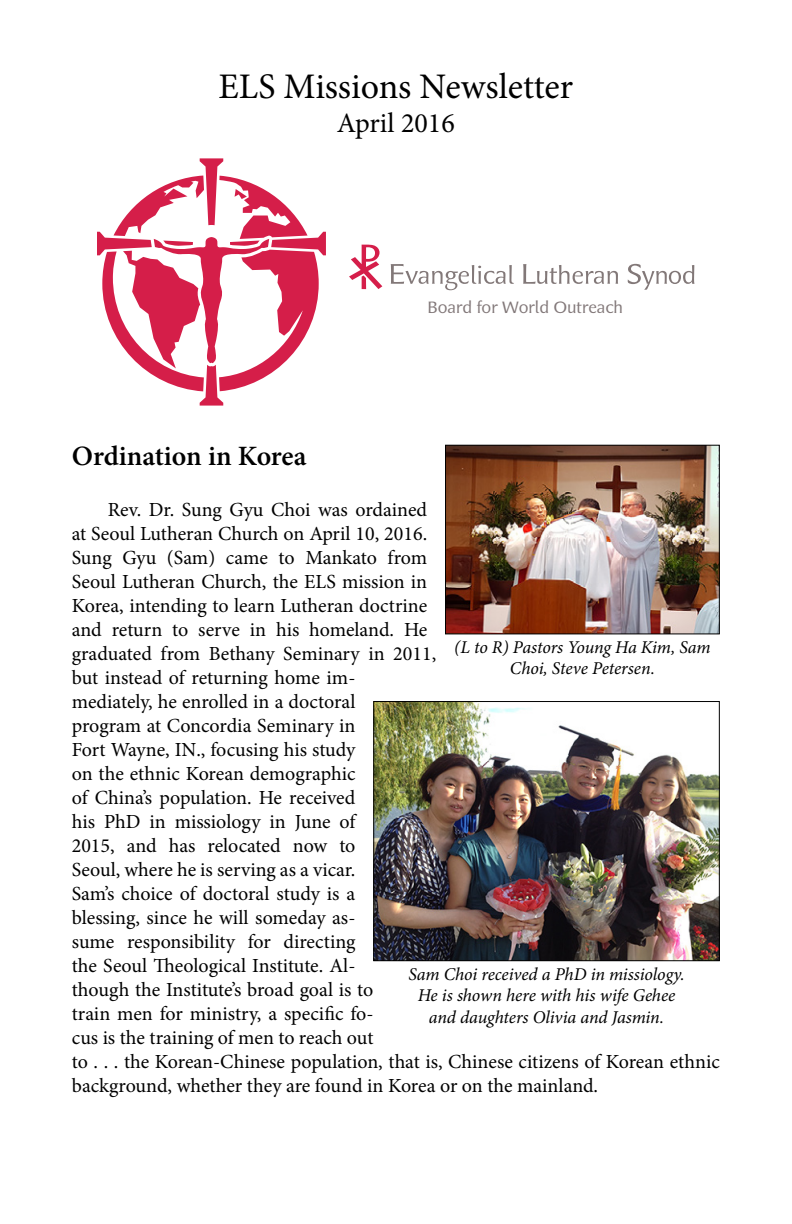
<style>
.page{position:relative;width:792px;height:1224px;background:#fff}
.page>*{position:absolute;margin:0;border:0;box-sizing:border-box;transform-origin:0 0}
.t1{font:36px "Minion Pro";color:#000}
.t2{font:600 28px "Minion Pro";color:#000}
.t3{font:28px "Minion Pro";color:#000}
.t4{font:20px/24px "Minion Pro";color:#000}
.t5{font:italic 18px/21.6px "Minion Pro";letter-spacing:-.01em;color:#000;text-align:center}
.t6{font:17.2px "Publicala";letter-spacing:-.005em;color:#827879}
</style>
<div class="page">
<svg style="left:97px;top:158px;width:229px;height:248px"></svg>
<svg style="left:349px;top:245px;width:33px;height:44px"></svg>
<svg style="left:390px;top:264px;width:124px;height:26px"></svg>
<svg style="left:523px;top:264px;width:95px;height:20px"></svg>
<svg style="left:628px;top:264px;width:67px;height:26px"></svg>
<img style="left:447px;top:447px;width:271px;height:185px">
<div style="left:445px;top:445px;width:275px;height:189px;border:1px solid #000"></div>
<img style="left:375px;top:703px;width:343px;height:256px">
<div style="left:373px;top:701px;width:347px;height:260px;border:1px solid #000"></div>
<p class="t1" style="left:219px;top:63px;width:356px">ELS Missions Newsletter</p>
<p class="t3" style="left:337px;top:104px;width:119px">April 2016</p>
<p class="t6" style="left:427px;top:298px;width:197px">Board for World Outreach</p>
<p class="t2" style="left:72px;top:437px;width:236px">Ordination in Korea</p>
<p class="t4" style="left:72px;top:497px;width:650px;text-indent:36px">Rev. Dr. Sung Gyu Choi was ordained<br>at Seoul Lutheran Church on April 10, 2016.<br>Sung Gyu (Sam) came to Mankato from<br>Seoul Lutheran Church, the ELS mission in<br>Korea, intending to learn Lutheran doctrine<br>and return to serve in his homeland. He<br>graduated from Bethany Seminary in 2011,<br>but instead of returning home im-<br>mediately, he enrolled in a doctoral<br>program at Concordia Seminary in<br>Fort Wayne, IN., focusing his study<br>on the ethnic Korean demographic<br>of China’s population. He received<br>his PhD in missiology in June of<br>2015, and has relocated now to<br>Seoul, where he is serving as a vicar.<br>Sam’s choice of doctoral study is a<br>blessing, since he will someday as-<br>sume responsibility for directing<br>the Seoul Theological Institute. Al-<br>though the Institute’s broad goal is to<br>train men for ministry, a specific fo-<br>cus is the training of men to reach out<br>to . . . the Korean-Chinese population, that is, Chinese citizens of Korean ethnic background, whether they are found in Korea or on the mainland.</p>
<p class="t5" style="left:454px;top:636px;width:258px">(L to R) Pastors Young Ha Kim, Sam<br>Choi, Steve Petersen.</p>
<p class="t5" style="left:408px;top:963px;width:278px">Sam Choi received a PhD in missiology.</p>
<p class="t5" style="left:418px;top:985px;width:259px">He is shown here with his wife Gehee</p>
<p class="t5" style="left:429px;top:1006px;width:237px">and daughters Olivia and Jasmin.</p>
</div>
